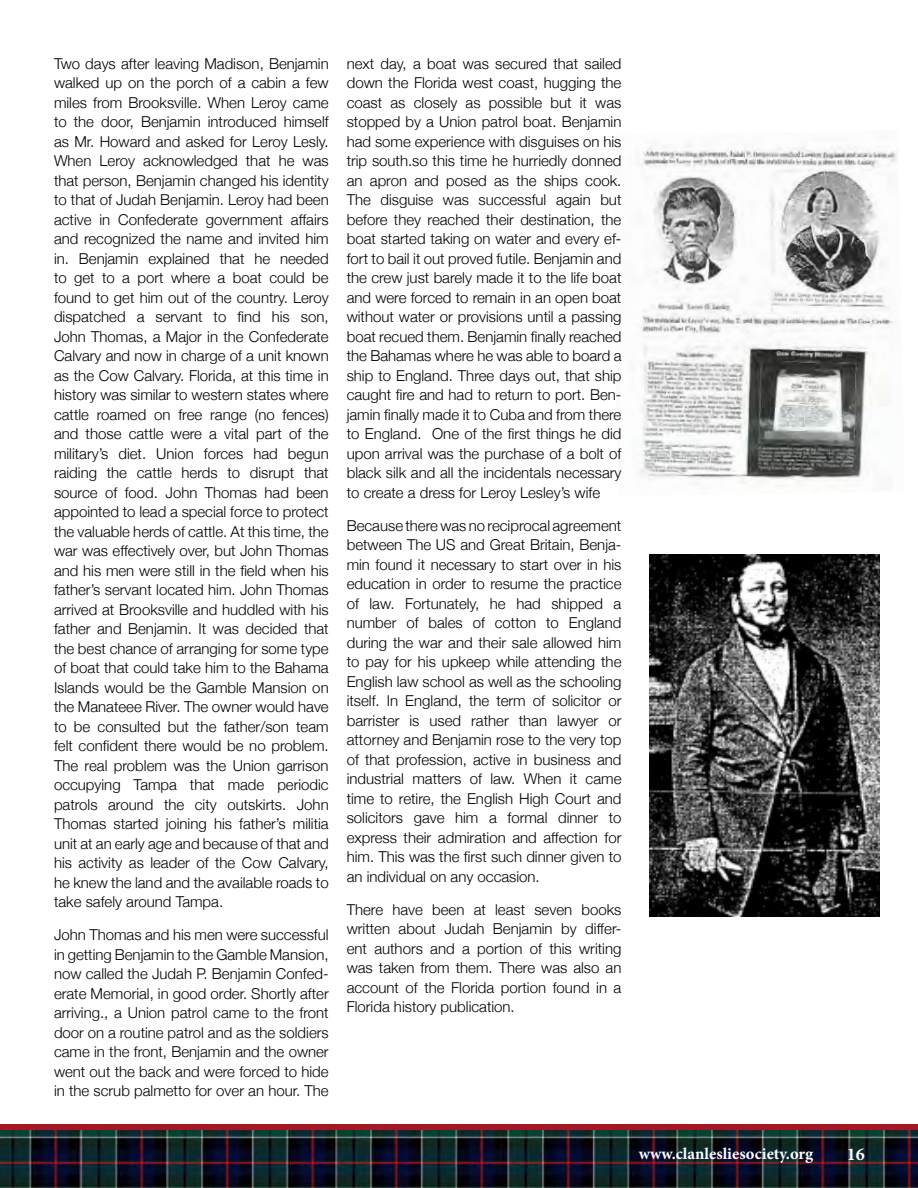
<style>
.page{position:relative;width:918px;height:1188px;background:#fff}
.page>*{position:absolute;margin:0;border:0;box-sizing:border-box;transform-origin:0 0}
.t1{font:700 18px "Minion Pro";color:#fff}
.t2{font:700 16.5px "Minion Pro";color:#fff}
.t3{font:300 15px/19.5px "Helvetica Neue";color:#000;text-align:justify}
</style>
<div class="page">
<img style="left:84px;top:1130px;width:81px;height:58px">
<img style="left:165px;top:1130px;width:169px;height:58px">
<img style="left:334px;top:1130px;width:172px;height:58px">
<img style="left:506px;top:1130px;width:170px;height:58px">
<img style="left:676px;top:1130px;width:171px;height:58px">
<img style="left:847px;top:1130px;width:71px;height:58px">
<img style="left:0;top:1130px;width:84px;height:58px">
<div style="left:0;top:1124px;width:918px;height:6px;background:#a51724"></div>
<img style="left:640px;top:144px;width:258px;height:343px">
<img style="left:650px;top:554px;width:230px;height:362px">
<p class="t3" style="left:54px;top:53px;width:276px">Two days after leaving Madison, Benjamin walked up on the porch of a cabin a few miles from Brooksville. When Leroy came to the door, Benjamin introduced himself as Mr. Howard and asked for Leroy Lesly.<br>When Leroy acknowledged that he was that person, Benjamin changed his identity to that of Judah Benjamin. Leroy had been active in Confederate government affairs and recognized the name and invited him in. Benjamin explained that he needed to get to a port where a boat could be found to get him out of the country. Leroy dispatched a servant to find his son, John Thomas, a Major in the Confederate Calvary and now in charge of a unit known as the Cow Calvary. Florida, at this time in history was similar to western states where cattle roamed on free range (no fences) and those cattle were a vital part of the military’s diet. Union forces had begun raiding the cattle herds to disrupt that source of food. John Thomas had been appointed to lead a special force to protect the valuable herds of cattle. At this time, the war was effectively over, but John Thomas and his men were still in the field when his father’s servant located him. John Thomas arrived at Brooksville and huddled with his father and Benjamin. It was decided that the best chance of arranging for some type of boat that could take him to the Bahama Islands would be the Gamble Mansion on the Manateee River. The owner would have to be consulted but the father/son team felt confident there would be no problem.<br>The real problem was the Union garrison occupying Tampa that made periodic patrols around the city outskirts. John Thomas started joining his father’s militia unit at an early age and because of that and his activity as leader of the Cow Calvary, he knew the land and the available roads to take safely around Tampa.</p>
<p class="t3" style="left:54px;top:925px;width:276px">John Thomas and his men were successful in getting Benjamin to the Gamble Mansion, now called the Judah P. Benjamin Confed&shy;erate Memorial, in good order. Shortly after arriving., a Union patrol came to the front door on a routine patrol and as the soldiers came in the front, Benjamin and the owner went out the back and were forced to hide in the scrub palmetto for over an hour. The</p>
<p class="t3" style="left:347px;top:53px;width:276px">next day, a boat was secured that sailed down the Florida west coast, hugging the coast as closely as possible but it was stopped by a Union patrol boat. Benjamin had some experience with disguises on his trip south.so this time he hurriedly donned an apron and posed as the ships cook.<br>The disguise was successful again but before they reached their destination, the boat started taking on water and every ef&shy;fort to bail it out proved futile. Benjamin and the crew just barely made it to the life boat and were forced to remain in an open boat without water or provisions until a passing boat recued them. Benjamin finally reached the Bahamas where he was able to board a ship to England. Three days out, that ship caught fire and had to return to port. Ben&shy;jamin finally made it to Cuba and from there to England. One of the first things he did upon arrival was the purchase of a bolt of black silk and all the incidentals necessary to create a dress for Leroy Lesley’s wife</p>
<p class="t3" style="left:347px;top:515px;width:276px">Because there was no reciprocal agreement between The US and Great Britain, Benja&shy;min found it necessary to start over in his education in order to resume the practice of law. Fortunately, he had shipped a number of bales of cotton to England during the war and their sale allowed him to pay for his upkeep while attending the English law school as well as the schooling itself. In England, the term of solicitor or barrister is used rather than lawyer or attorney and Benjamin rose to the very top of that profession, active in business and industrial matters of law. When it came time to retire, the English High Court and solicitors gave him a formal dinner to express their admiration and affection for him. This was the first such dinner given to an individual on any occasion.</p>
<p class="t3" style="left:347px;top:899px;width:276px">There have been at least seven books written about Judah Benjamin by differ&shy;ent authors and a portion of this writing was taken from them. There was also an account of the Florida portion found in a Florida history publication.</p>
<p class="t2" style="left:639px;top:1143px;width:176px">www.clanlesliesociety.org</p>
<p class="t1" style="left:847px;top:1141px;width:19px">16</p>
</div>
